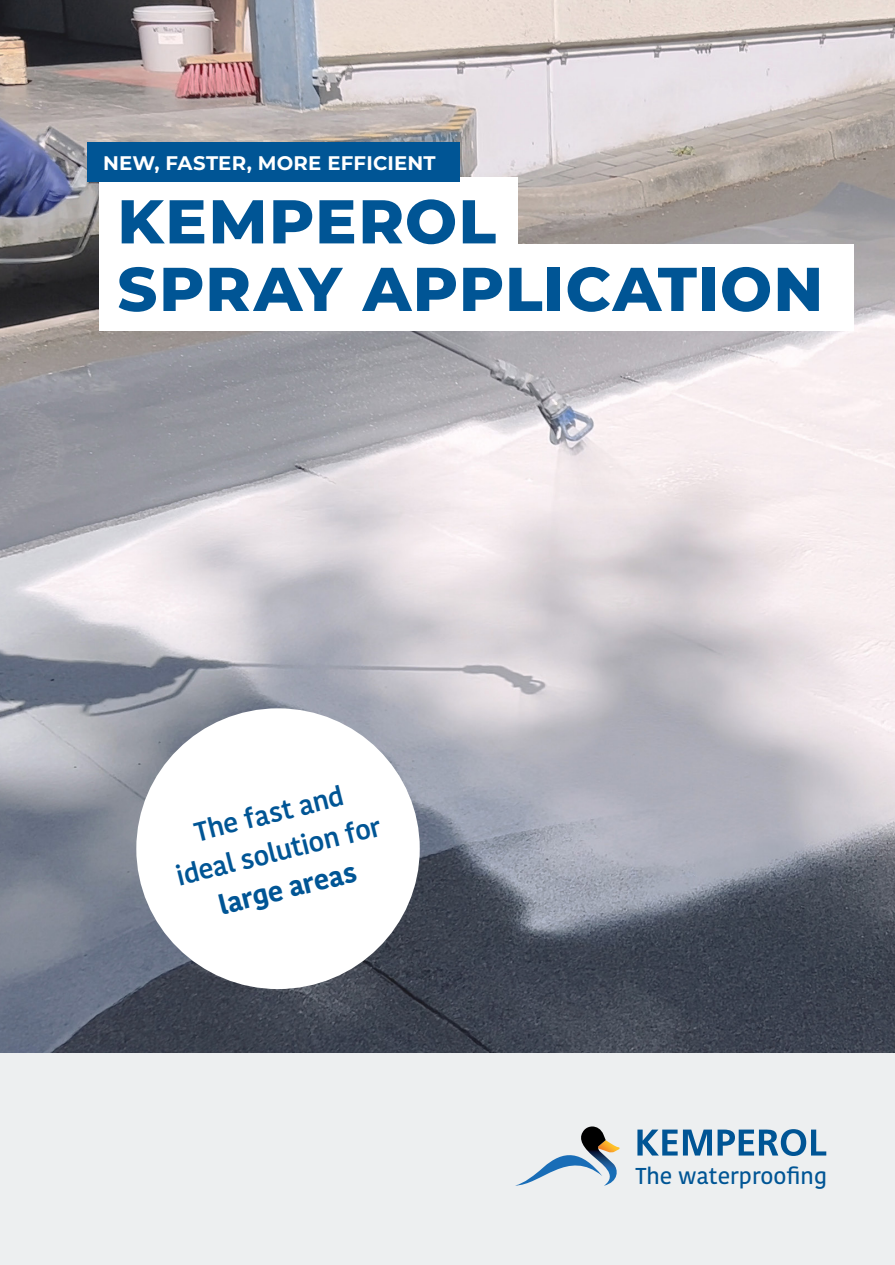
<style>
.page{position:relative;width:895px;height:1265px;background:#fff}
.page>*{position:absolute;margin:0;border:0;box-sizing:border-box;transform-origin:0 0}
.t1{font:800 61.65px/67.5px "Montserrat";letter-spacing:.02em;color:#005595}
.t2{font:600 27px/38.4px "Kohinoor";color:#005595;text-align:center}
.t3{font:700 27px "Kohinoor";color:#005595}
.t4{font:500 22.95px "Kohinoor";color:#005595}
.t5{font:700 19.65px "Montserrat";letter-spacing:.01em;color:#fff}
</style>
<div class="page">
<img style="left:0;top:0;width:895px;height:1052px">
<div style="left:99px;top:244px;width:755px;height:86px;background:#fff"></div>
<div style="left:99px;top:177px;width:419px;height:85px;background:#fff"></div>
<div style="left:87px;top:143px;width:372px;height:39px;background:#005595"></div>
<div style="left:136px;top:708px;width:284px;height:281px;background:#fff;border-radius:50%"></div>
<div style="left:0;top:1052px;width:895px;height:213px;background:#edeff0"></div>
<svg style="left:517px;top:1126px;width:103px;height:59px"></svg>
<svg style="left:637px;top:1129px;width:75px;height:26px"></svg>
<svg style="left:718px;top:1129px;width:108px;height:27px"></svg>
<p class="t5" style="left:103px;top:149px;width:334px">NEW, FASTER, MORE EFFICIENT</p>
<h1 class="t1" style="left:117px;top:184px;width:707px">KEMPEROL<br>SPRAY APPLICATION</h1>
<p class="t2" style="left:163px;top:821px;width:211px;rotate:-14deg">The fast and ideal solution for</p>
<p class="t3" style="left:215px;top:888px;width:143px;rotate:-14deg">large areas</p>
<p class="t4" style="left:635px;top:1161px;width:193px">The waterproofing</p>
</div>
